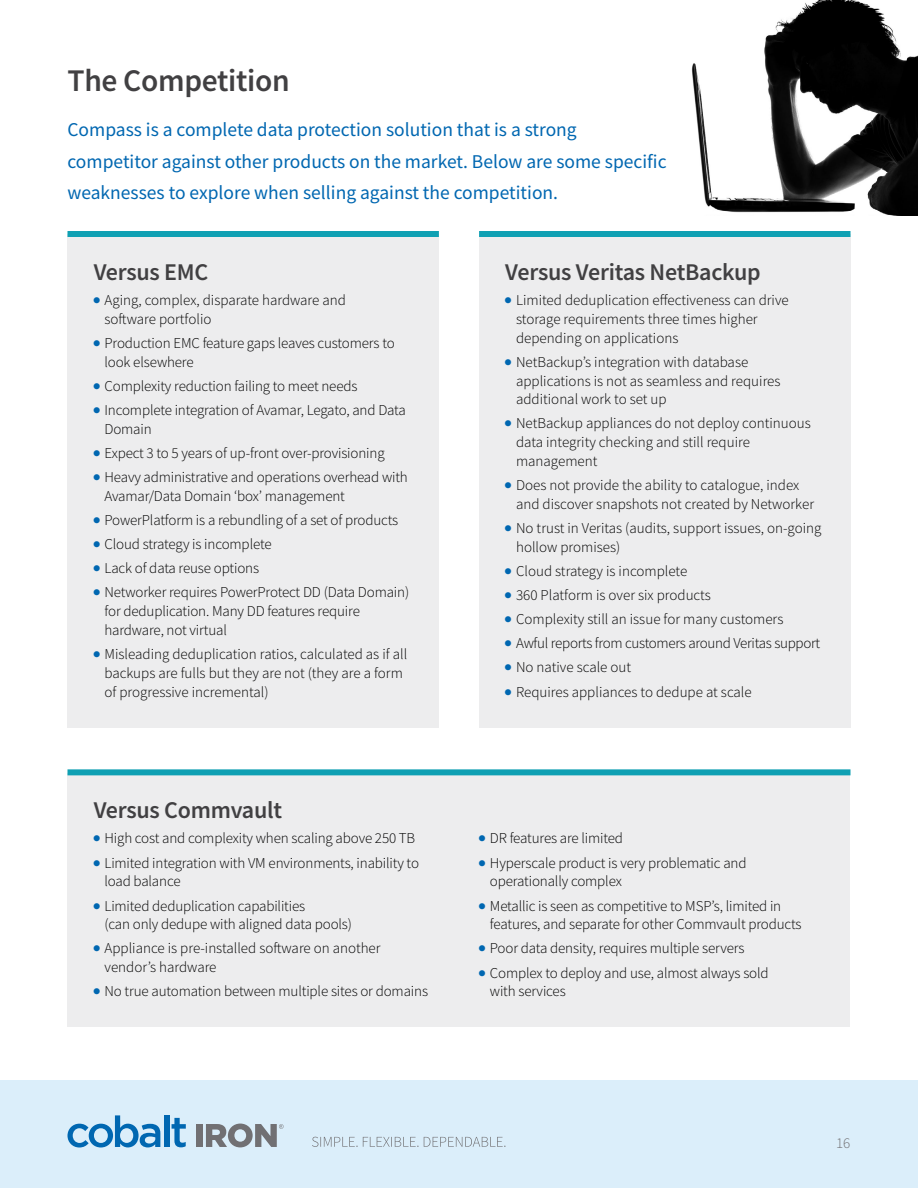
<style>
.page{position:relative;width:918px;height:1188px;background:#fff}
.page>*{position:absolute;margin:0;border:0;box-sizing:border-box;transform-origin:0 0}
.t1{font:600 31.5px "Source Sans Pro";letter-spacing:-.01em;color:#414042}
.t2{font:600 24px "Source Sans Pro";letter-spacing:-.01em;color:#414042}
.t3{font:19.5px/31.5px "Source Sans Pro";color:#0067b1}
.t4{font:300 15px/24.2px "Source Sans Pro";letter-spacing:-.01em;color:#000}
.t5{font:300 15px "Source Sans Pro";color:#717073}
</style>
<div class="page">
<div style="left:0;top:1080px;width:918px;height:108px;background:#dbeefa"></div>
<svg style="left:312px;top:1137px;width:194px;height:10px"></svg>
<svg style="left:68px;top:1115px;width:92px;height:33px"></svg>
<div style="left:164px;top:1115px;width:5px;height:32px;background:#0067b1"></div>
<svg style="left:172px;top:1118px;width:14px;height:29px"></svg>
<div style="left:196px;top:1124px;width:7px;height:23px;background:#717073"></div>
<svg style="left:206px;top:1124px;width:77px;height:23px"></svg>
<div style="left:68px;top:235px;width:371px;height:493px;background:#ededee"></div>
<div style="left:68px;top:231px;width:371px;height:6px;background:#0fa0b3"></div>
<div style="left:68px;top:773px;width:782px;height:254px;background:#ededee"></div>
<div style="left:68px;top:769px;width:782px;height:6px;background:#0fa0b3"></div>
<div style="left:479px;top:235px;width:371px;height:493px;background:#ededee"></div>
<div style="left:479px;top:231px;width:371px;height:6px;background:#0fa0b3"></div>
<img style="left:691px;top:0;width:227px;height:216px">
<h1 class="t1" style="left:68px;top:60px;width:224px">The Competition</h1>
<h3 class="t3" style="left:68px;top:114px;width:601px">Compass is a complete data protection solution that is a strong competitor against other products on the market. Below are some specific weaknesses to explore when selling against the competition.</h3>
<h2 class="t2" style="left:94px;top:256px;width:116px">Versus EMC</h2>
<p class="t4" style="left:104px;top:291px;width:243px;line-height:18.8px">Aging, complex, disparate hardware and software portfolio</p>
<p class="t4" style="left:104px;top:334px;width:292px;line-height:18.8px">Production EMC feature gaps leaves customers to look elsewhere</p>
<p class="t4" style="left:104px;top:374px;width:303px">Complexity reduction failing to meet needs<br>Incomplete integration of Avamar, Legato, and Data</p>
<p class="t4" style="left:104px;top:417px;width:305px">Domain<br>Expect 3 to 5 years of up-front over-provisioning<br>Heavy administrative and operations overhead with</p>
<p class="t4" style="left:104px;top:484px;width:306px">Avamar/Data Domain ‘box’ management PowerPlatform is a rebundling of a set of products Cloud strategy is incomplete<br>Lack of data reuse options<br>Networker requires PowerProtect DD (Data Domain)</p>
<p class="t4" style="left:104px;top:602px;width:257px;line-height:18.8px">for deduplication. Many DD features require hardware, not virtual</p>
<p class="t4" style="left:104px;top:645px;width:304px;line-height:18.8px">Misleading deduplication ratios, calculated as if all backups are fulls but they are not (they are a form of progressive incremental)</p>
<h2 class="t2" style="left:94px;top:794px;width:190px">Versus Commvault</h2>
<p class="t4" style="left:104px;top:826px;width:316px">High cost and complexity when scaling above 250 TB<br>Limited integration with VM environments, inability to</p>
<p class="t4" style="left:104px;top:869px;width:202px">load balance<br>Limited deduplication capabilities</p>
<p class="t4" style="left:104px;top:912px;width:278px">(can only dedupe with aligned data pools)<br>Appliance is pre-installed software on another</p>
<p class="t4" style="left:104px;top:955px;width:325px">vendor’s hardware<br>No true automation between multiple sites or domains</p>
<h2 class="t2" style="left:505px;top:256px;width:257px">Versus Veritas NetBackup</h2>
<p class="t4" style="left:516px;top:291px;width:274px;line-height:18.8px">Limited deduplication effectiveness can drive storage requirements three times higher depending on applications</p>
<p class="t4" style="left:516px;top:352px;width:266px;line-height:18.8px">NetBackup’s integration with database applications is not as seamless and requires additional work to set up</p>
<p class="t4" style="left:516px;top:414px;width:296px;line-height:18.8px">NetBackup appliances do not deploy continuous data integrity checking and still require management</p>
<p class="t4" style="left:516px;top:476px;width:300px;line-height:18.8px">Does not provide the ability to catalogue, index and discover snapshots not created by Networker</p>
<p class="t4" style="left:516px;top:519px;width:307px;line-height:18.8px">No trust in Veritas (audits, support issues, on-going hollow promises)</p>
<p class="t4" style="left:516px;top:559px;width:306px">Cloud strategy is incomplete<br>360 Platform is over six products<br>Complexity still an issue for many customers<br>Awful reports from customers around Veritas support No native scale out<br>Requires appliances to dedupe at scale</p>
<p class="t4" style="left:490px;top:826px;width:258px">DR features are limited<br>Hyperscale product is very problematic and</p>
<p class="t4" style="left:490px;top:869px;width:293px">operationally complex<br>Metallic is seen as competitive to MSP’s, limited in</p>
<p class="t4" style="left:490px;top:912px;width:313px">features, and separate for other Commvault products<br>Poor data density, requires multiple servers<br>Complex to deploy and use, almost always sold</p>
<p class="t4" style="left:490px;top:979px;width:77px">with services</p>
<p class="t5" style="left:836px;top:1133px;width:16px">16</p>
</div>
